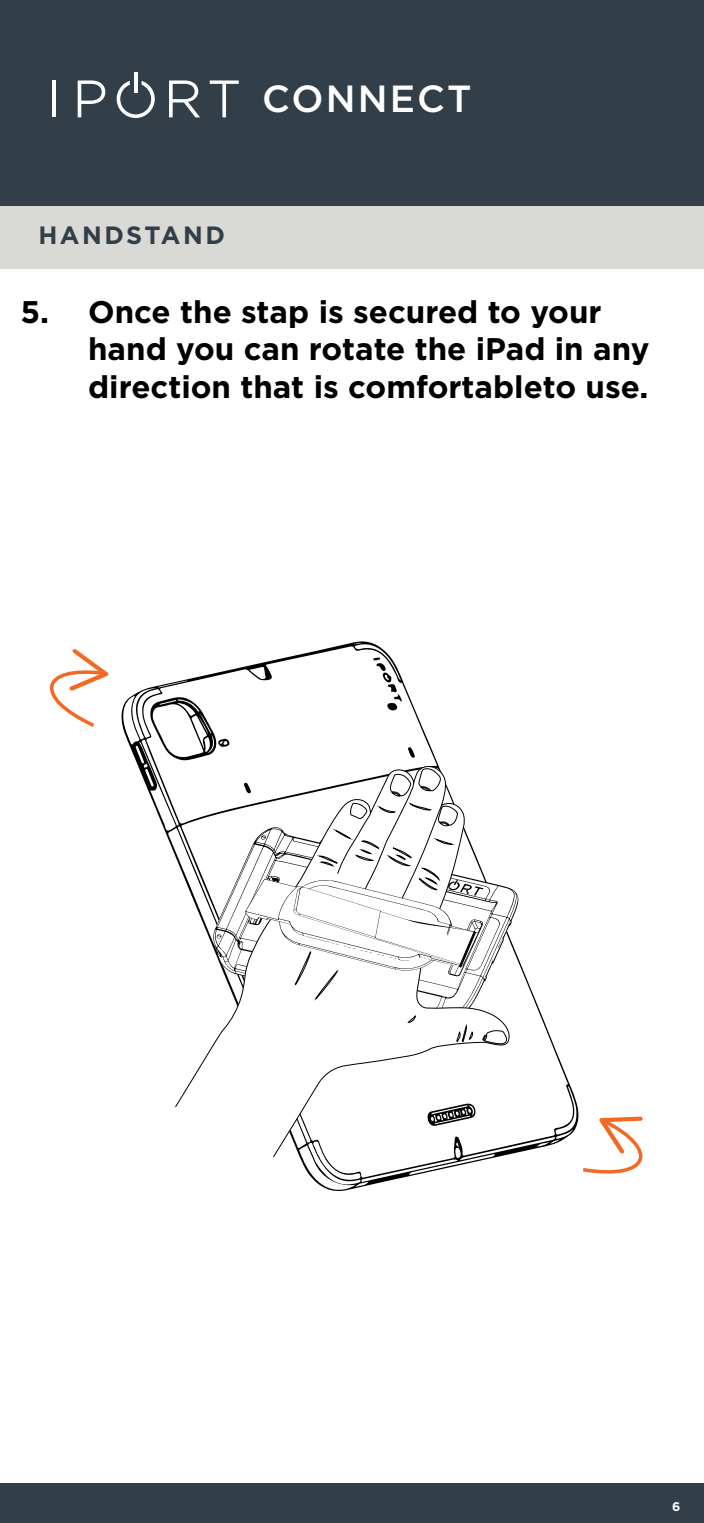
<style>
.page{position:relative;width:704px;height:1523px;background:#fff}
.page>*{position:absolute;margin:0;border:0;box-sizing:border-box;transform-origin:0 0}
.t1{font:500 37.75px "Gotham";letter-spacing:.055em;color:#fff}
.t2{font:700 31.25px/37.5px "Gotham";color:#000}
.t3{font:700 25px "Gotham";letter-spacing:.1em;color:#333f48}
.t4{font:700 12.5px "Gotham";color:#fff}
</style>
<div class="page">
<div style="left:0;top:0;width:703px;height:236px;background:#333f48"></div>
<div style="left:0;top:1483px;width:703px;height:39px;background:#333f48"></div>
<hr style="left:52px;top:80px;width:4px;height:37px;background:#fff">
<svg style="left:78px;top:80px;width:27px;height:37px"></svg>
<svg style="left:169px;top:80px;width:31px;height:37px"></svg>
<svg style="left:209px;top:80px;width:29px;height:37px"></svg>
<hr style="left:134px;top:72px;width:3px;height:21px;background:#fff">
<svg style="left:117px;top:81px;width:38px;height:37px"></svg>
<div style="left:0;top:206px;width:703px;height:62px;background:#d9d9d6"></div>
<svg style="left:121px;top:641px;width:457px;height:550px"></svg>
<svg style="left:150px;top:696px;width:79px;height:65px"></svg>
<svg style="left:407px;top:747px;width:8px;height:11px"></svg>
<svg style="left:373px;top:657px;width:29px;height:54px"></svg>
<svg style="left:583px;top:1116px;width:60px;height:58px"></svg>
<svg style="left:49px;top:649px;width:59px;height:78px"></svg>
<svg style="left:175px;top:766px;width:334px;height:391px"></svg>
<svg style="left:410px;top:804px;width:20px;height:7px"></svg>
<svg style="left:379px;top:807px;width:15px;height:7px"></svg>
<svg style="left:469px;top:1032px;width:4px;height:7px"></svg>
<svg style="left:213px;top:827px;width:304px;height:195px"></svg>
<p class="t1" style="left:262px;top:77px;width:211px">CONNECT</p>
<p class="t3" style="left:38px;top:221px;width:188px">HANDSTAND</p>
<p class="t2" style="left:88px;top:292px;width:562px;text-indent:-68px">5. Once the stap is secured to your hand you can rotate the iPad in any direction that is comfortableto use.</p>
<p class="t4" style="left:671px;top:1498px;width:10px">6</p>
</div>
